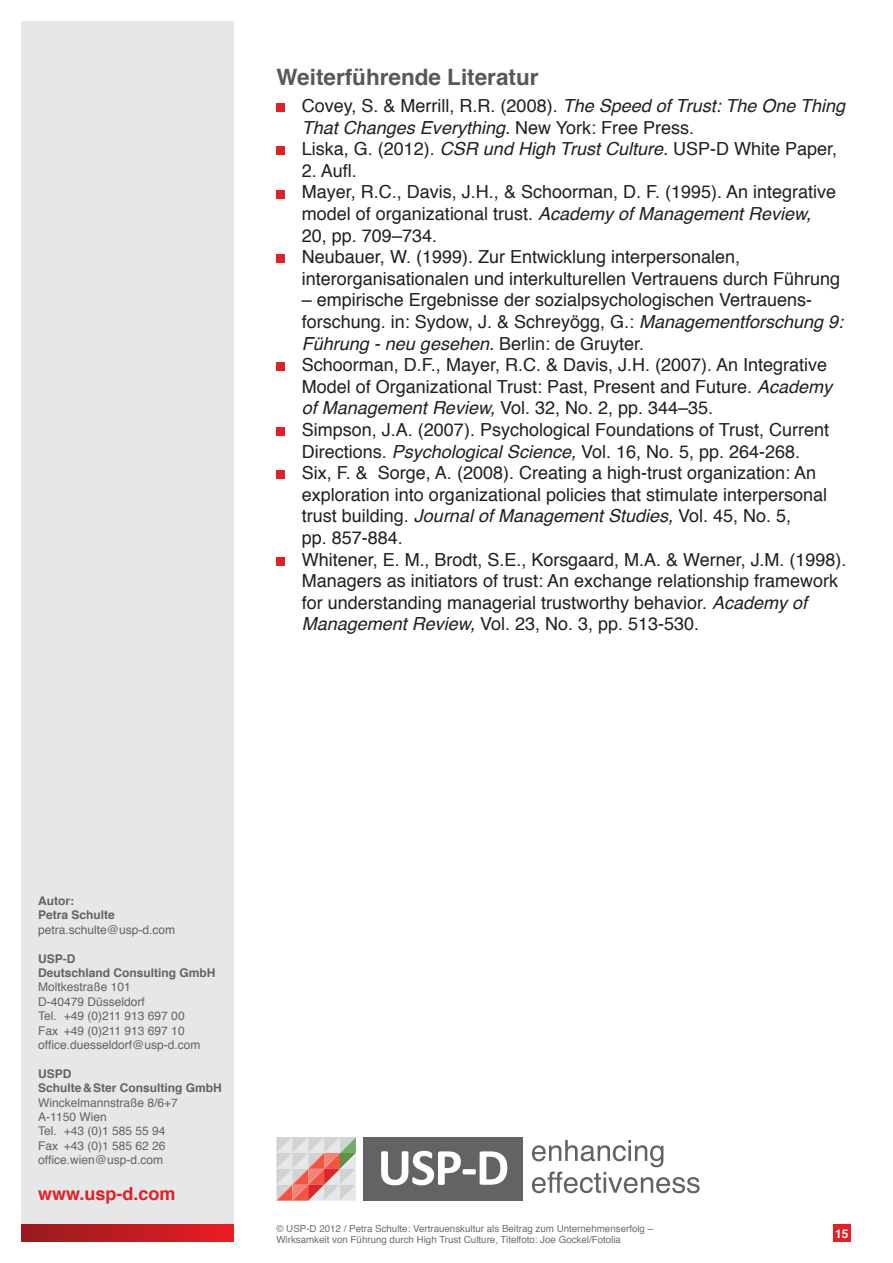
<style>
.page{position:relative;width:893px;height:1263px;background:#fff}
.page>*{position:absolute;margin:0;border:0;box-sizing:border-box;transform-origin:0 0}
.t1{font:700 22.5px "Helvetica";color:#57585a}
.t2{font:18px/21.6px "Helvetica";color:#231f20}
.t3{font:700 18px "Helvetica";color:#e41f25}
.t4{font:12px/14.4px "Helvetica";color:#636366}
.t5{font:700 12px/14.4px "Helvetica";color:#636366}
.t6{font:700 12px "Helvetica";color:#fff}
.t7{font:9.75px/10.5px "Helvetica";color:#6c6d70}
.s1{font-style:italic}
</style>
<div class="page">
<div style="left:21px;top:21px;width:213px;height:1221px;background:#e6e7e9"></div>
<div style="left:21px;top:1225px;width:213px;height:17px;background:linear-gradient(to right,#951b1e,#e91c24)"></div>
<div style="left:364px;top:1137px;width:159px;height:64px;background:#636366"></div>
<svg style="left:381px;top:1151px;width:126px;height:34px"></svg>
<svg style="left:276px;top:1137px;width:80px;height:64px;background:#dbb7b1"></svg>
<svg style="left:532px;top:1140px;width:168px;height:53px"></svg>
<div style="left:833px;top:1225px;width:17px;height:17px;background:#e41f25"></div>
<div style="left:276px;top:103px;width:9px;height:9px;background:#e41f25"></div>
<div style="left:276px;top:147px;width:9px;height:8px;background:#e41f25"></div>
<div style="left:276px;top:190px;width:9px;height:8px;background:#e41f25"></div>
<div style="left:276px;top:255px;width:9px;height:8px;background:#e41f25"></div>
<div style="left:276px;top:363px;width:9px;height:8px;background:#e41f25"></div>
<div style="left:276px;top:427px;width:9px;height:9px;background:#e41f25"></div>
<div style="left:276px;top:471px;width:9px;height:8px;background:#e41f25"></div>
<div style="left:276px;top:557px;width:9px;height:9px;background:#e41f25"></div>
<p class="t1" style="left:276px;top:59px;width:264px">Weiterführende Literatur</p>
<p class="t2" style="left:302px;top:95px;width:545px">Covey, S. &amp; Merrill, R.R. (2008). <span class="s1">The Speed of Trust: The One Thing<br>That Changes Everything.</span> New York: Free Press.<br>Liska, G. (2012). <span class="s1">CSR und High Trust Culture.</span> USP-D White Paper,</p>
<p class="t2" style="left:302px;top:160px;width:540px">2. Aufl.<br>Mayer, R.C., Davis, J.H., &amp; Schoorman, D. F. (1995). An integrative model of organizational trust. <span class="s1">Academy of Management Review, </span>20, pp. 709–734.<br>Neubauer, W. (1999). Zur Entwicklung interpersonalen, interorganisationalen und interkulturellen Vertrauens durch Führung</p>
<p class="t2" style="left:302px;top:290px;width:546px">– empirische Ergebnisse der sozialpsychologischen Vertrauens&shy;forschung. in: Sydow, J. &amp; Schreyögg, G.: <span class="s1">Managementforschung 9:<br>Führung - neu gesehen.</span> Berlin: de Gruyter.<br>Schoorman, D.F., Mayer, R.C. &amp; Davis, J.H. (2007). An Integrative Model of Organizational Trust: Past, Present and Future. <span class="s1">Academy of Management Review,</span> Vol. 32, No. 2, pp. 344–35.<br>Simpson, J.A. (2007). Psychological Foundations of Trust, Current Directions. <span class="s1">Psychological Science,</span> Vol. 16, No. 5, pp. 264-268.<br>Six, F. &amp; Sorge, A. (2008). Creating a high-trust organization: An exploration into organizational policies that stimulate interpersonal trust building. <span class="s1">Journal of Management Studies,</span> Vol. 45, No. 5,<br>pp. 857-884.<br>Whitener, E. M., Brodt, S.E., Korsgaard, M.A. &amp; Werner, J.M. (1998).<br>Managers as initiators of trust: An exchange relationship framework for understanding managerial trustworthy behavior. <span class="s1">Academy of Management Review,</span> Vol. 23, No. 3, pp. 513-530.</p>
<p class="t5" style="left:38px;top:894px;width:78px">Autor:<br>Petra Schulte</p>
<p class="t4" style="left:38px;top:923px;width:138px">petra.schulte@usp-d.com</p>
<p class="t5" style="left:38px;top:951px;width:179px">USP-D<br>Deutschland Consulting GmbH</p>
<p class="t4" style="left:38px;top:980px;width:164px">Moltkestraße 101<br>D-40479 Düsseldorf<br>Tel. +49 (0)211 913 697 00<br>Fax +49 (0)211 913 697 10 office.duesseldorf@usp-d.com</p>
<p class="t5" style="left:38px;top:1066px;width:185px">USPD<br>Schulte&amp;Ster Consulting GmbH</p>
<p class="t4" style="left:38px;top:1095px;width:141px">Winckelmannstraße 8/6+7<br>A-1150 Wien<br>Tel. +43 (0)1 585 55 94<br>Fax +43 (0)1 585 62 26 office.wien@usp-d.com</p>
<p class="t3" style="left:38px;top:1179px;width:139px">www.usp-d.com</p>
<p class="t7" style="left:276px;top:1224px;width:378px">© USP-D 2012 / Petra Schulte: Vertrauenskultur als Beitrag zum Unternehmenserfolg –<br>Wirksamkeit von Führung durch High Trust Culture, Titelfoto: Joe Gockel/Fotolia</p>
<p class="t6" style="left:835px;top:1224px;width:15px">15</p>
</div>
